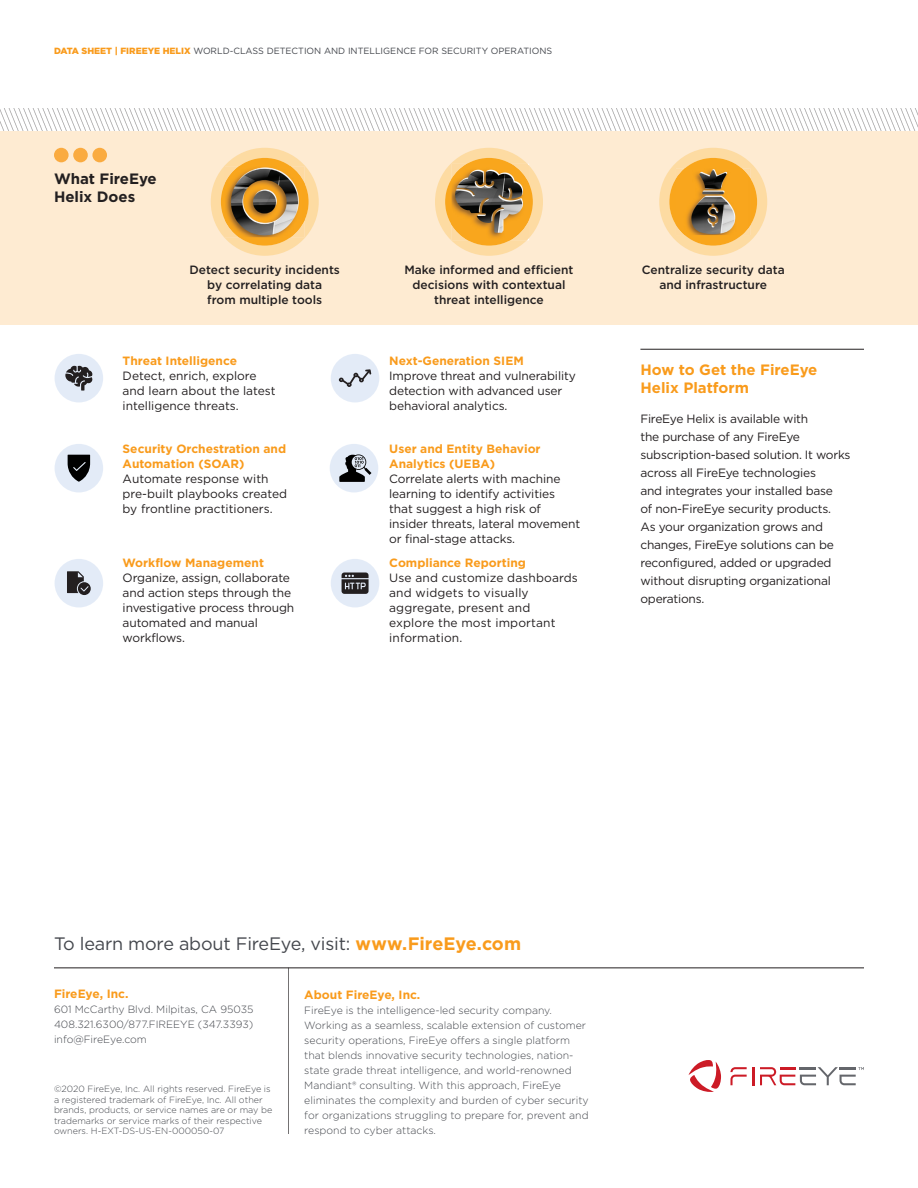
<style>
.page{position:relative;width:918px;height:1188px;background:#fff}
.page>*{position:absolute;margin:0;border:0;box-sizing:border-box;transform-origin:0 0}
.t1{font:18px "Gotham";letter-spacing:-.01em;color:#44474d}
.Sidebar__subhead_Blu{font:700 15px/18px "Gotham";color:#f99b1c}
.t2{font:700 15px/18px "Gotham";color:#231f20}
.Sidebar__Body_text{font:12px/15px "Gotham";letter-spacing:-.01em;color:#231f20}
.Sidebar__Body_text-2{font:500 12px/15px "Gotham";color:#231f20;text-align:center}
.Sidebar__subhead_Blu-2{font:700 12px/15px "Gotham";color:#f99b1c}
.Sidebar__Body_text-3{font:12px/15px "Gotham";letter-spacing:.01em;color:#231f20}
.Sidebar__Body_text-4{font:700 12px/15px "Gotham";color:#f99b1c}
.Body_Text_9_12{font:700 12px "Gotham";color:#f99b1c}
.Body_Text_9_12-2{font:300 10.5px/15px "Gotham";color:#44474d;text-align:justify}
.t3{font:300 9px/10.5px "Gotham";color:#44474d}
.t4{font:9px "Gotham";color:#44474d}
.s1{font-weight:900;color:#f99b1c}
.s2{font-weight:700;color:#f99b1c}
</style>
<div class="page">
<svg style="left:730px;top:1067px;width:24px;height:18px"></svg>
<svg style="left:688px;top:1060px;width:33px;height:32px"></svg>
<svg style="left:760px;top:1067px;width:104px;height:18px"></svg>
<hr style="left:288px;top:968px;width:1px;height:166px;background:#231f20">
<hr style="left:54px;top:968px;width:810px;height:1px;background:#231f20">
<div style="left:331px;top:559px;width:48px;height:48px;background:#e3ebf7;border-radius:50%"></div>
<svg style="left:342px;top:573px;width:27px;height:21px"></svg>
<div style="left:55px;top:354px;width:48px;height:48px;background:#e3ebf7;border-radius:50%"></div>
<svg style="left:65px;top:366px;width:28px;height:25px"></svg>
<div style="left:330px;top:444px;width:48px;height:48px;background:#e3ebf7;border-radius:50%"></div>
<div style="left:55px;top:559px;width:48px;height:48px;background:#e3ebf7;border-radius:50%"></div>
<svg style="left:67px;top:571px;width:24px;height:24px"></svg>
<div style="left:331px;top:354px;width:48px;height:48px;background:#e3ebf7;border-radius:50%"></div>
<svg style="left:339px;top:369px;width:32px;height:18px"></svg>
<div style="left:55px;top:444px;width:48px;height:48px;background:#e3ebf7;border-radius:50%"></div>
<svg style="left:68px;top:455px;width:22px;height:27px"></svg>
<hr style="left:640px;top:349px;width:224px;height:1px;background:#231f20">
<img style="left:0;top:108px;width:918px;height:24px">
<div style="left:0;top:132px;width:918px;height:193px;background:#feebd2"></div>
<div style="left:54px;top:148px;width:15px;height:14px;background:#faab40;border-radius:50%"></div>
<div style="left:73px;top:148px;width:15px;height:14px;background:#faab40;border-radius:50%"></div>
<div style="left:92px;top:148px;width:15px;height:14px;background:#faab40;border-radius:50%"></div>
<svg style="left:659px;top:148px;width:108px;height:108px"></svg>
<div style="left:669px;top:158px;width:88px;height:88px;background:#f9a61c;border-radius:50%"></div>
<img style="left:676px;top:168px;width:75px;height:67px">
<svg style="left:435px;top:148px;width:108px;height:108px"></svg>
<div style="left:445px;top:158px;width:88px;height:88px;background:#f9a61c;border-radius:50%"></div>
<img style="left:452px;top:164px;width:77px;height:76px">
<svg style="left:211px;top:148px;width:108px;height:108px"></svg>
<div style="left:221px;top:158px;width:88px;height:88px;background:#f9a61c;border-radius:50%"></div>
<img style="left:225px;top:166px;width:80px;height:71px">
<svg style="left:339px;top:454px;width:32px;height:28px"></svg>
<p class="t4" style="left:54px;top:45px;width:500px"><span class="s1">DATA SHEET | FIREEYE HELIX</span> WORLD-CLASS DETECTION AND INTELLIGENCE FOR SECURITY OPERATIONS</p>
<p class="t2" style="left:54px;top:170px;width:104px">What FireEye<br>Helix Does</p>
<p class="Sidebar__Body_text-2" style="left:190px;top:262px;width:152px">Detect security incidents by correlating data<br>from multiple tools</p>
<p class="Sidebar__subhead_Blu-2" style="left:123px;top:353px;width:116px">Threat Intelligence</p>
<p class="Sidebar__Body_text" style="left:123px;top:368px;width:154px">Detect, enrich, explore and learn about the latest intelligence threats.</p>
<p class="Sidebar__subhead_Blu-2" style="left:123px;top:441px;width:165px">Security Orchestration and<br>Automation (SOAR)</p>
<p class="Sidebar__Body_text" style="left:123px;top:471px;width:166px">Automate response with pre-built playbooks created by frontline practitioners.</p>
<p class="Sidebar__subhead_Blu-2" style="left:123px;top:556px;width:143px">Workflow Management</p>
<p class="Sidebar__Body_text" style="left:123px;top:570px;width:173px">Organize, assign, collaborate and action steps through the investigative process through automated and manual workflows.</p>
<p class="Sidebar__Body_text-2" style="left:404px;top:262px;width:171px">Make informed and efficient decisions with contextual threat intelligence</p>
<p class="Sidebar__subhead_Blu-2" style="left:389px;top:353px;width:136px">Next-Generation SIEM</p>
<p class="Sidebar__Body_text" style="left:389px;top:368px;width:188px">Improve threat and vulnerability detection with advanced user behavioral analytics.</p>
<p class="Sidebar__Body_text-4" style="left:389px;top:441px;width:153px">User and Entity Behavior<br>Analytics (UEBA)</p>
<p class="Sidebar__Body_text" style="left:389px;top:471px;width:192px">Correlate alerts with machine learning to identify activities that suggest a high risk of insider threats, lateral movement or final-stage attacks.</p>
<p class="Sidebar__subhead_Blu-2" style="left:389px;top:556px;width:138px">Compliance Reporting</p>
<p class="Sidebar__Body_text-3" style="left:389px;top:570px;width:190px">Use and customize dashboards and widgets to visually aggregate, present and explore the most important information.</p>
<p class="Sidebar__Body_text-2" style="left:642px;top:262px;width:144px">Centralize security data and infrastructure</p>
<p class="Sidebar__subhead_Blu" style="left:640px;top:360px;width:179px">How to Get the FireEye<br>Helix Platform</p>
<p class="Sidebar__Body_text" style="left:640px;top:409px;width:212px;line-height:18px">FireEye Helix is available with<br>the purchase of any FireEye subscription-based solution. It works across all FireEye technologies<br>and integrates your installed base<br>of non-FireEye security products.<br>As your organization grows and changes, FireEye solutions can be reconfigured, added or upgraded without disrupting organizational operations.</p>
<p class="t1" style="left:54px;top:932px;width:469px">To learn more about FireEye, visit: <span class="s2">www.FireEye.com</span></p>
<p class="Body_Text_9_12" style="left:304px;top:987px;width:118px">About FireEye, Inc.</p>
<p class="Body_Text_9_12-2" style="left:304px;top:1002px;width:286px;text-align:left">FireEye is the intelligence-led security company.<br>Working as a seamless, scalable extension of customer security operations, FireEye offers a single platform that blends innovative security technologies, nation&shy;state grade threat intelligence, and world-renowned Mandiant® consulting. With this approach, FireEye eliminates the complexity and burden of cyber security for organizations struggling to prepare for, prevent and respond to cyber attacks.</p>
<p class="Sidebar__subhead_Blu-2" style="left:54px;top:986px;width:76px">FireEye, Inc.</p>
<p class="Body_Text_9_12-2" style="left:54px;top:1001px;width:201px">601 McCarthy Blvd. Milpitas, CA 95035<br>408.321.6300/877.FIREEYE (347.3393) info@FireEye.com</p>
<p class="t3" style="left:54px;top:1083px;width:220px">©2020 FireEye, Inc. All rights reserved. FireEye is a registered trademark of FireEye, Inc. All other brands, products, or service names are or may be trademarks or service marks of their respective owners. H-EXT-DS-US-EN-000050-07</p>
</div>
